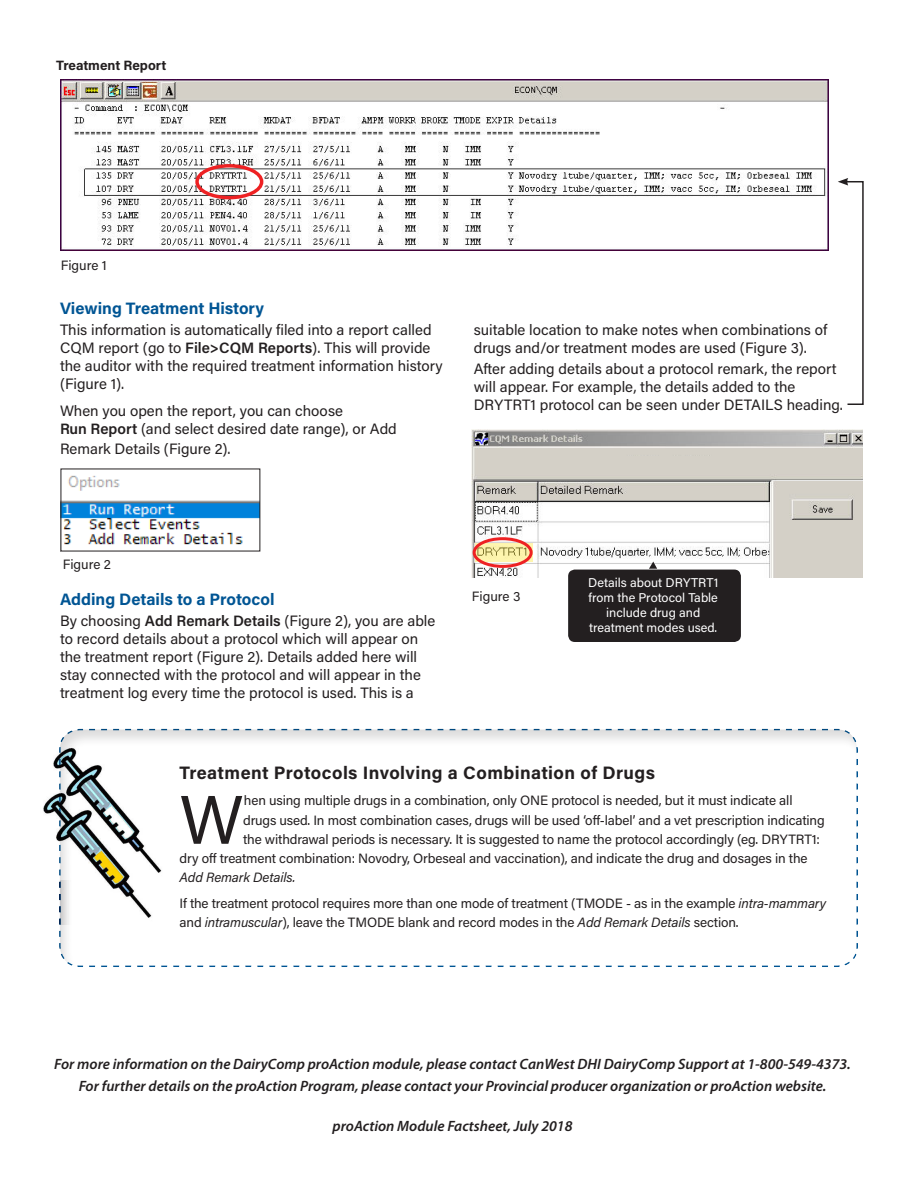
<style>
.page{position:relative;width:918px;height:1188px;background:#fff}
.page>*{position:absolute;margin:0;border:0;box-sizing:border-box;transform-origin:0 0}
.t1{font:68.7px "Acumin Pro";color:#231f20}
.t2{font:700 18px "Acumin Pro";letter-spacing:.025em;color:#231f20}
.t3{font:700 16.5px "Acumin Pro";color:#005594}
.t4{font:15px/18px "Acumin Pro";color:#231f20}
.t5{font:italic 600 15px "Myriad Pro";color:#231f20}
.t6{font:13.5px/19.2px "Acumin Pro";letter-spacing:-.01em;color:#231f20}
.t7{font:italic 13.5px "Acumin Pro";letter-spacing:-.01em;color:#231f20}
.t8{font:700 13.5px "Acumin Pro";color:#231f20}
.t9{font:12.75px/15.3px "Acumin Pro";color:#fff;text-align:center}
.s1{font-weight:600}
.s2{font-style:italic}
</style>
<div class="page">
<img style="left:61px;top:79px;width:767px;height:171px">
<div style="left:195px;top:164px;width:68px;height:35px;border:3px solid #ee2123;border-radius:50%"></div>
<img style="left:63px;top:475px;width:195px;height:70px">
<img style="left:472px;top:429px;width:391px;height:149px">
<svg style="left:475px;top:543px;width:58px;height:19px"></svg>
<div style="left:473px;top:537px;width:60px;height:31px;border:3px solid #ee2123;border-radius:50%"></div>
<svg style="left:568px;top:562px;width:173px;height:80px;background:#373334"></svg>
<div style="left:616px;top:457px;width:106px;height:14px;background:#d4d0c7"></div>
<div style="left:58px;top:726px;width:802px;height:242px;background:#231f20;opacity:.16"></div>
<img style="left:53px;top:742px;width:113px;height:138px">
<img style="left:43px;top:787px;width:113px;height:138px">
<svg style="left:838px;top:178px;width:26px;height:227px"></svg>
<p class="t8" style="left:56px;top:56px;width:112px">Treatment Report</p>
<p class="t6" style="left:61px;top:255px;width:48px">Figure 1</p>
<p class="t3" style="left:60px;top:297px;width:206px">Viewing Treatment History</p>
<p class="t4" style="left:60px;top:320px;width:384px">This information is automatically filed into a report called CQM report (go to <span class="s1">File&gt;CQM Reports</span>). This will provide the auditor with the required treatment information history (Figure 1).</p>
<p class="t4" style="left:60px;top:401px;width:338px">When you open the report, you can choose<br><span class="s1">Run Report</span> (and select desired date range), or Add</p>
<p class="t4" style="left:60px;top:439px;width:172px">Remark Details (Figure 2).</p>
<p class="t4" style="left:474px;top:320px;width:355px">suitable location to make notes when combinations of drugs and/or treatment modes are used (Figure 3).</p>
<p class="t4" style="left:474px;top:359px;width:371px">After adding details about a protocol remark, the report will appear. For example, the details added to the<br>DRYTRT1 protocol can be seen under DETAILS heading.</p>
<p class="t6" style="left:63px;top:554px;width:50px">Figure 2</p>
<p class="t3" style="left:60px;top:587px;width:216px">Adding Details to a Protocol</p>
<p class="t4" style="left:60px;top:611px;width:377px">By choosing <span class="s1">Add Remark Details</span> (Figure 2), you are able to record details about a protocol which will appear on the treatment report (Figure 2). Details added here will stay connected with the protocol and will appear in the treatment log every time the protocol is used. This is a</p>
<p class="t6" style="left:472px;top:586px;width:50px">Figure 3</p>
<p class="t9" style="left:588px;top:574px;width:132px">Details about DRYTRT1 from the Protocol Table include drug and treatment modes used.</p>
<p class="t2" style="left:180px;top:760px;width:477px">Treatment Protocols Involving a Combination of Drugs</p>
<p class="t1" style="left:180px;top:772px;width:66px">W</p>
<p class="t6" style="left:244px;top:791px;width:550px">hen using multiple drugs in a combination, only ONE protocol is needed, but it must indicate all</p>
<p class="t6" style="left:243px;top:810px;width:583px">drugs used. In most combination cases, drugs will be used ‘off-label’ and a vet prescription indicating</p>
<p class="t6" style="left:243px;top:829px;width:578px">the withdrawal periods is necessary. It is suggested to name the protocol accordingly (eg. DRYTRT1:</p>
<p class="t6" style="left:180px;top:848px;width:630px">dry off treatment combination: Novodry, Orbeseal and vaccination), and indicate the drug and dosages in the</p>
<p class="t7" style="left:180px;top:868px;width:118px">Add Remark Details.</p>
<p class="t6" style="left:180px;top:893px;width:648px">If the treatment protocol requires more than one mode of treatment (TMODE - as in the example <span class="s2">intra-mammary </span>and <span class="s2">intramuscular</span>), leave the TMODE blank and record modes in the <span class="s2">Add Remark Details</span> section.</p>
<p class="t5" style="left:54px;top:1054px;width:798px">For more information on the DairyComp proAction module, please contact CanWest DHI DairyComp Support at 1-800-549-4373.</p>
<p class="t5" style="left:79px;top:1077px;width:749px">For further details on the proAction Program, please contact your Provincial producer organization or proAction website.</p>
<p class="t5" style="left:333px;top:1117px;width:241px">proAction Module Factsheet, July 2018</p>
</div>
